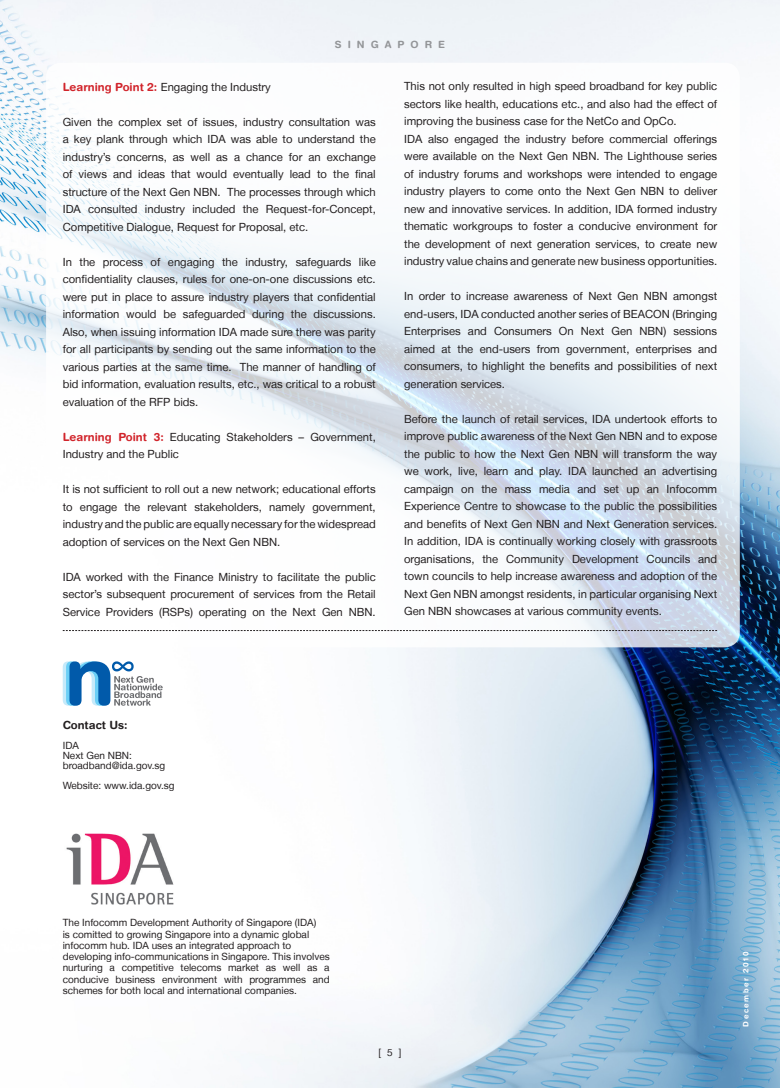
<style>
.page{position:relative;width:780px;height:1088px;background:#fff}
.page>*{position:absolute;margin:0;border:0;box-sizing:border-box;transform-origin:0 0}
.t1{font:11.25px/17.5px "Helvetica Neue LT";color:#231f20;text-align:justify}
.t2{font:700 11.25px "Helvetica Rounded LT";color:#231f20}
.t3{font:10px/11.2px "Helvetica Neue LT";color:#231f20;text-align:justify}
.t4{font:700 10px "Helvetica Rounded LT";letter-spacing:.6em;color:#939598}
.t5{font:700 7.5px "Helvetica Rounded LT";letter-spacing:.2em;color:#fff}
.s1{font-family:"Helvetica Rounded LT";font-weight:700;color:#d1232a}
</style>
<div class="page">
<img style="left:0;top:0;width:780px;height:1088px">
<svg style="left:46px;top:63px;width:693px;height:584px"></svg>
<svg style="left:63px;top:630px;width:654px;height:1px"></svg>
<svg style="left:63px;top:661px;width:100px;height:45px"></svg>
<img style="left:63px;top:832px;width:116px;height:75px">
<p class="t4" style="left:335px;top:38px;width:112px">SINGAPORE</p>
<p class="t1" style="left:63px;top:78px;width:210px"><span class="s1">Learning Point 2:</span> Engaging the Industry</p>
<p class="t1" style="left:63px;top:113px;width:314px">Given the complex set of issues, industry consultation was a key plank through which IDA was able to understand the industry’s concerns, as well as a chance for an exchange of views and ideas that would eventually lead to the final structure of the Next Gen NBN. The processes through which IDA consulted industry included the Request-for-Concept, Competitive Dialogue, Request for Proposal, etc.</p>
<p class="t1" style="left:63px;top:253px;width:314px">In the process of engaging the industry, safeguards like confidentiality clauses, rules for one-on-one discussions etc. were put in place to assure industry players that confidential information would be safeguarded during the discussions.<br>Also, when issuing information IDA made sure there was parity for all participants by sending out the same information to the various parties at the same time. The manner of handling of bid information, evaluation results, etc., was critical to a robust evaluation of the RFP bids.</p>
<p class="t1" style="left:63px;top:428px;width:314px"><span class="s1">Learning Point 3:</span> Educating Stakeholders – Government,<br>Industry and the Public</p>
<p class="t1" style="left:63px;top:480px;width:314px">It is not sufficient to roll out a new network; educational efforts to engage the relevant stakeholders, namely government, industry and the public are equally necessary for the widespread adoption of services on the Next Gen NBN.</p>
<p class="t1" style="left:63px;top:568px;width:314px">IDA worked with the Finance Ministry to facilitate the public sector’s subsequent procurement of services from the Retail Service Providers (RSPs) operating on the Next Gen NBN.</p>
<p class="t1" style="left:404px;top:77px;width:314px">This not only resulted in high speed broadband for key public sectors like health, educations etc., and also had the effect of improving the business case for the NetCo and OpCo.</p>
<p class="t1" style="left:404px;top:130px;width:314px">IDA also engaged the industry before commercial offerings were available on the Next Gen NBN. The Lighthouse series of industry forums and workshops were intended to engage industry players to come onto the Next Gen NBN to deliver new and innovative services. In addition, IDA formed industry thematic workgroups to foster a conducive environment for the development of next generation services, to create new industry value chains and generate new business opportunities.</p>
<p class="t1" style="left:404px;top:287px;width:314px">In order to increase awareness of Next Gen NBN amongst end-users, IDA conducted another series of BEACON (Bringing Enterprises and Consumers On Next Gen NBN) sessions aimed at the end-users from government, enterprises and consumers, to highlight the benefits and possibilities of next generation services.</p>
<p class="t1" style="left:404px;top:410px;width:314px">Before the launch of retail services, IDA undertook efforts to improve public awareness of the Next Gen NBN and to expose the public to how the Next Gen NBN will transform the way we work, live, learn and play. IDA launched an advertising campaign on the mass media and set up an Infocomm Experience Centre to showcase to the public the possibilities and benefits of Next Gen NBN and Next Generation services.<br>In addition, IDA is continually working closely with grassroots organisations, the Community Development Councils and town councils to help increase awareness and adoption of the Next Gen NBN amongst residents, in particular organising Next Gen NBN showcases at various community events.</p>
<p class="t2" style="left:63px;top:718px;width:66px">Contact Us:</p>
<p class="t3" style="left:63px;top:740px;width:18px">IDA</p>
<p class="t3" style="left:63px;top:750px;width:71px">Next Gen NBN:</p>
<p class="t3" style="left:63px;top:760px;width:104px">broadband@ida.gov.sg</p>
<p class="t3" style="left:63px;top:780px;width:113px">Website: www.ida.gov.sg</p>
<p class="t3" style="left:63px;top:917px;width:255px">The Infocomm Development Authority of Singapore (IDA)</p>
<p class="t3" style="left:63px;top:928px;width:248px">is comitted to growing Singapore into a dynamic global</p>
<p class="t3" style="left:63px;top:939px;width:230px">infocomm hub. IDA uses an integrated approach to</p>
<p class="t3" style="left:63px;top:951px;width:268px">developing info-communications in Singapore. This involves</p>
<p class="t3" style="left:63px;top:962px;width:268px">nurturing a competitive telecoms market as well as a conducive business environment with programmes and schemes for both local and international companies.</p>
<p class="t3" style="left:378px;top:1047px;width:24px">[5]</p>
<p class="t5" style="left:741px;top:1026px;width:77px;rotate:-90deg">December 2010</p>
</div>
